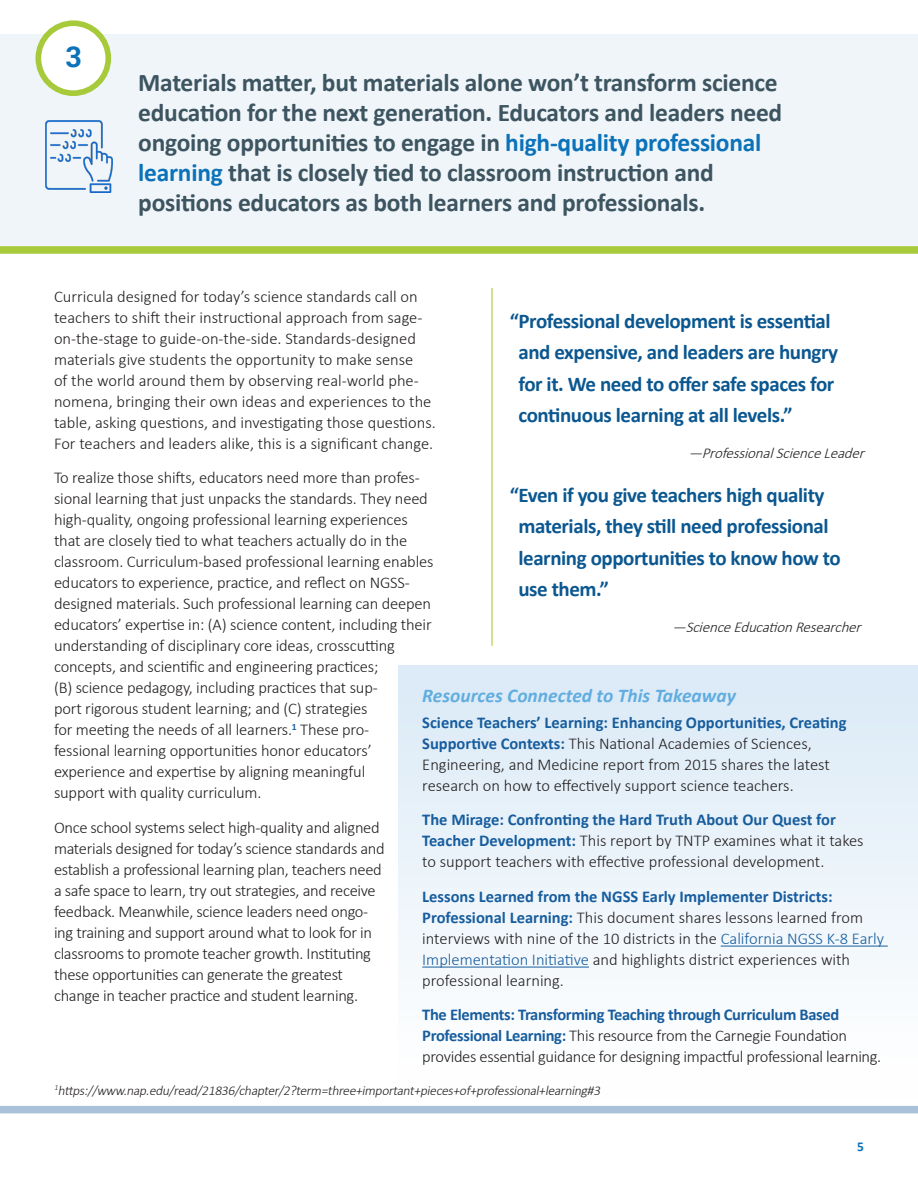
<style>
.page{position:relative;width:918px;height:1188px;background:#fff}
.page>*{position:absolute;margin:0;border:0;box-sizing:border-box;transform-origin:0 0}
.t1{font:700 28.8px "Roboto";color:#0b72ba}
.Strategy{font:700 25.5px/30px "Calibri";letter-spacing:-.01em;color:#3d5461}
.t2{font:700 21px/31.5px "Calibri";letter-spacing:-.02em;color:#0b5790}
.t3{font:italic 700 19.5px "Calibri";color:#61addf}
.t4{font:300 16.5px/21px "Calibri";letter-spacing:-.01em;color:#231f20}
.t5{font:italic 300 15px "Calibri";color:#231f20}
.t6{font:italic 300 13.5px "Calibri";color:#231f20}
.t7{font:700 13.5px "Calibri";color:#0b72ba}
.s1{color:#0b72ba}
.s2{font-weight:700;color:#175d9e}
.s3{color:#175d9e}
</style>
<div class="page">
<hr style="left:0;top:35px;width:1px;height:1075px;background:#dcebf7">
<div style="left:0;top:35px;width:918px;height:213px;background:#eff5f8"></div>
<div style="left:38px;top:23px;width:70px;height:70px;background:#fff;border-radius:50%"></div>
<div style="left:36px;top:20px;width:75px;height:76px;border:6px solid #a6ca39;border-radius:50%"></div>
<div style="left:0;top:246px;width:918px;height:8px;background:#a6ca39"></div>
<div style="left:399px;top:665px;width:519px;height:432px;background:linear-gradient(to bottom,#daeaf6,#fff)"></div>
<hr style="left:721px;top:946px;width:167px;height:1px;background:#175d9e">
<hr style="left:422px;top:967px;width:167px;height:1px;background:#175d9e">
<div style="left:0;top:1106px;width:918px;height:7px;background:#aac1da"></div>
<img style="left:45px;top:121px;width:68px;height:71px">
<p class="t1" style="left:66px;top:37px;width:18px">3</p>
<p class="Strategy" style="left:138px;top:67px;width:646px">Materials matter, but materials alone won’t transform science education for the next generation. Educators and leaders need ongoing opportunities to engage in <span class="s1">high-quality professional learning</span> that is closely tied to classroom instruction and positions educators as both learners and professionals.</p>
<p class="t4" style="left:54px;top:285px;width:383px">Curricula designed for today’s science standards call on teachers to shift their instructional approach from sage&shy;on-the-stage to guide-on-the-side. Standards-designed materials give students the opportunity to make sense<br>of the world around them by observing real-world phe&shy;nomena, bringing their own ideas and experiences to the table, asking questions, and investigating those questions.<br>For teachers and leaders alike, this is a significant change.</p>
<p class="t4" style="left:54px;top:466px;width:381px">To realize those shifts, educators need more than profes&shy;sional learning that just unpacks the standards. They need high-quality, ongoing professional learning experiences that are closely tied to what teachers actually do in the classroom. Curriculum-based professional learning enables educators to experience, practice, and reflect on NGSS&shy;designed materials. Such professional learning can deepen educators’ expertise in: (A) science content, including their understanding of disciplinary core ideas, crosscutting concepts, and scientific and engineering practices;<br>(B) science pedagogy, including practices that sup-<br>port rigorous student learning; and (C) strategies<br>for meeting the needs of all learners.<sup>1</sup> These pro-<br>fessional learning opportunities honor educators’ experience and expertise by aligning meaningful<br>support with quality curriculum.</p>
<p class="t4" style="left:54px;top:816px;width:332px">Once school systems select high-quality and aligned materials designed for today’s science standards and establish a professional learning plan, teachers need a safe space to learn, try out strategies, and receive feedback. Meanwhile, science leaders need ongo&shy;ing training and support around what to look for in classrooms to promote teacher growth. Instituting these opportunities can generate the greatest change in teacher practice and student learning.</p>
<p class="t2" style="left:518px;top:305px;width:321px;text-indent:-9px">“Professional development is essential and expensive, and leaders are hungry for it. We need to offer safe spaces for continuous learning at all levels.”</p>
<p class="t5" style="left:688px;top:444px;width:182px">—ProfessionalScienceLeader</p>
<p class="t2" style="left:518px;top:479px;width:324px;text-indent:-9px">“Even if you give teachers high quality materials, they still need professional learning opportunities to know how to use them.”</p>
<p class="t5" style="left:672px;top:618px;width:195px">—ScienceEducationResearcher</p>
<p class="t3" style="left:422px;top:683px;width:315px">Resources Connected to This Takeaway</p>
<p class="t4" style="left:422px;top:711px;width:426px"><span class="s2">Science Teachers’ Learning: Enhancing Opportunities, Creating Supportive Contexts:</span> This National Academies of Sciences, Engineering, and Medicine report from 2015 shares the latest research on how to effectively support science teachers.</p>
<p class="t4" style="left:422px;top:809px;width:443px"><span class="s2">The Mirage: Confronting the Hard Truth About Our Quest for<br>Teacher Development:</span> This report by TNTP examines what it takes to support teachers with effective professional development.</p>
<p class="t4" style="left:422px;top:885px;width:463px"><span class="s2">Lessons Learned from the NGSS Early Implementer Districts:<br>Professional Learning:</span> This document shares lessons learned from interviews with nine of the 10 districts in the <span class="s3">California NGSS K-8 Early Implementation Initiative</span> and highlights district experiences with professional learning.</p>
<p class="t4" style="left:422px;top:1004px;width:461px"><span class="s2">The Elements: Transforming Teaching through Curriculum Based<br>Professional Learning:</span> This resource from the Carnegie Foundation provides essential guidance for designing impactful professional learning.</p>
<p class="t6" style="left:54px;top:1082px;width:550px"><sup>1</sup>https://www.nap.edu/read/21836/chapter/2?term=three+important+pieces+of+professional+learning#3</p>
<p class="t7" style="left:857px;top:1137px;width:8px">5</p>
</div>
